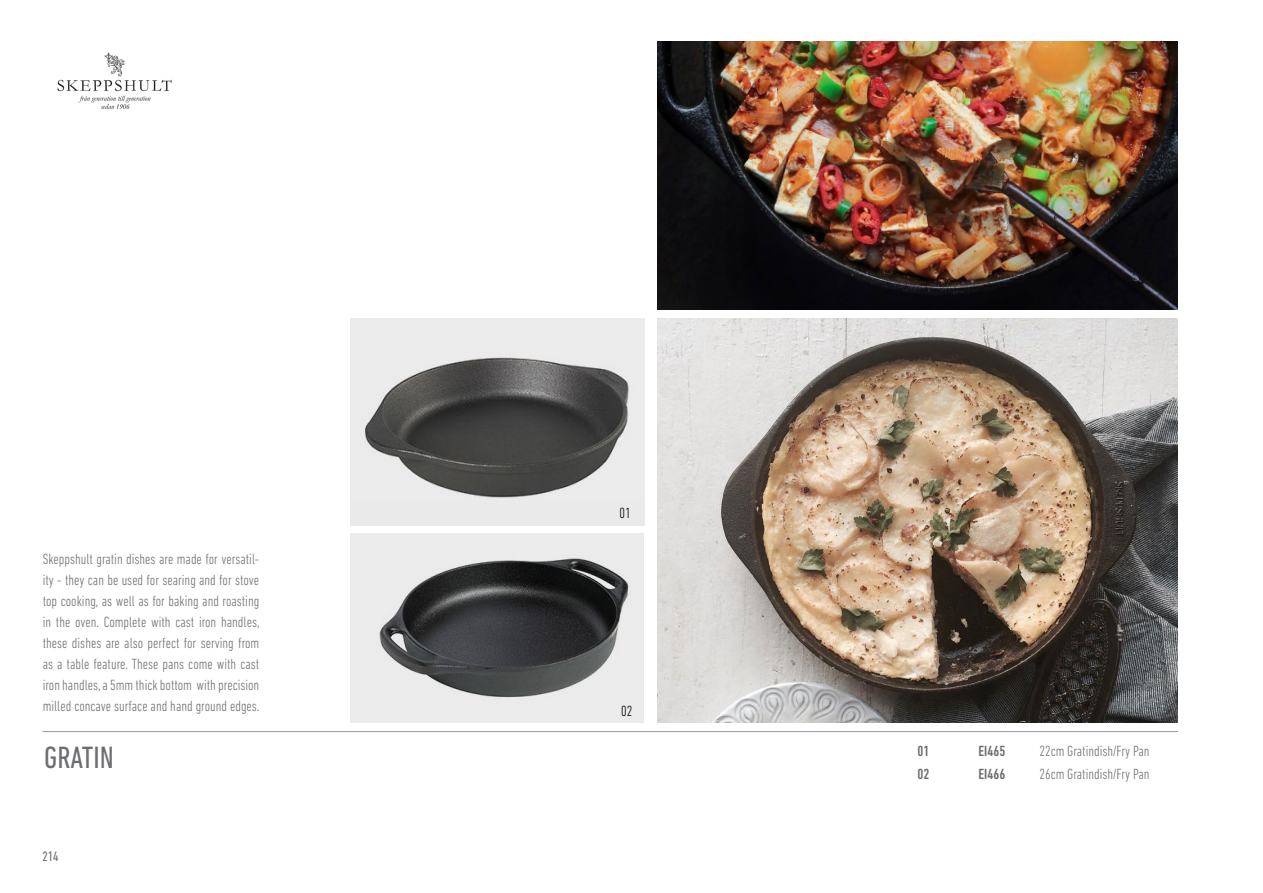
<style>
.page{position:relative;width:1263px;height:893px;background:#fff}
.page>*{position:absolute;margin:0;border:0;box-sizing:border-box;transform-origin:0 0}
.t1{font:condensed 31.35px "DIN Next LT Pro";color:#6d6e71}
.t2{font:300 condensed 15px/21px "DIN Next LT Pro";color:#6d6e71;text-align:justify}
.t3{font:500 condensed 15px "DIN Next LT Pro";color:#6d6e71}
.t4{font:300 condensed 15px "DIN Next LT Pro";color:#000}
.t5{font:condensed 13.95px "DIN Next LT Pro";color:#6d6e71}
</style>
<div class="page">
<img style="left:657px;top:42px;width:521px;height:268px">
<img style="left:657px;top:318px;width:521px;height:405px">
<img style="left:351px;top:318px;width:293px;height:207px">
<img style="left:351px;top:534px;width:293px;height:189px">
<hr style="left:43px;top:731px;width:1135px;height:1px;background:#939598">
<img style="left:57px;top:52px;width:115px;height:57px">
<p class="t2" style="left:43px;top:549px;width:218px">Skeppshult gratin dishes are made for versatil&shy;ity - they can be used for searing and for stove top cooking, as well as for baking and roasting in the oven. Complete with cast iron handles, these dishes are also perfect for serving from as a table feature. These pans come with cast iron handles, a 5mm thick bottom with precision milled concave surface and hand ground edges.</p>
<h1 class="t1" style="left:44px;top:740px;width:71px">GRATIN</h1>
<p class="t5" style="left:43px;top:848px;width:18px">214</p>
<p class="t4" style="left:620px;top:505px;width:13px">01</p>
<p class="t4" style="left:621px;top:702px;width:13px">02</p>
<p class="t3" style="left:918px;top:743px;width:13px">01</p>
<p class="t3" style="left:978px;top:743px;width:28px">EI465</p>
<p class="t2" style="left:1039px;top:740px;width:112px">22cm Gratindish/Fry Pan</p>
<p class="t3" style="left:918px;top:766px;width:13px">02</p>
<p class="t3" style="left:978px;top:766px;width:28px">EI466</p>
<p class="t2" style="left:1039px;top:764px;width:112px">26cm Gratindish/Fry Pan</p>
</div>
